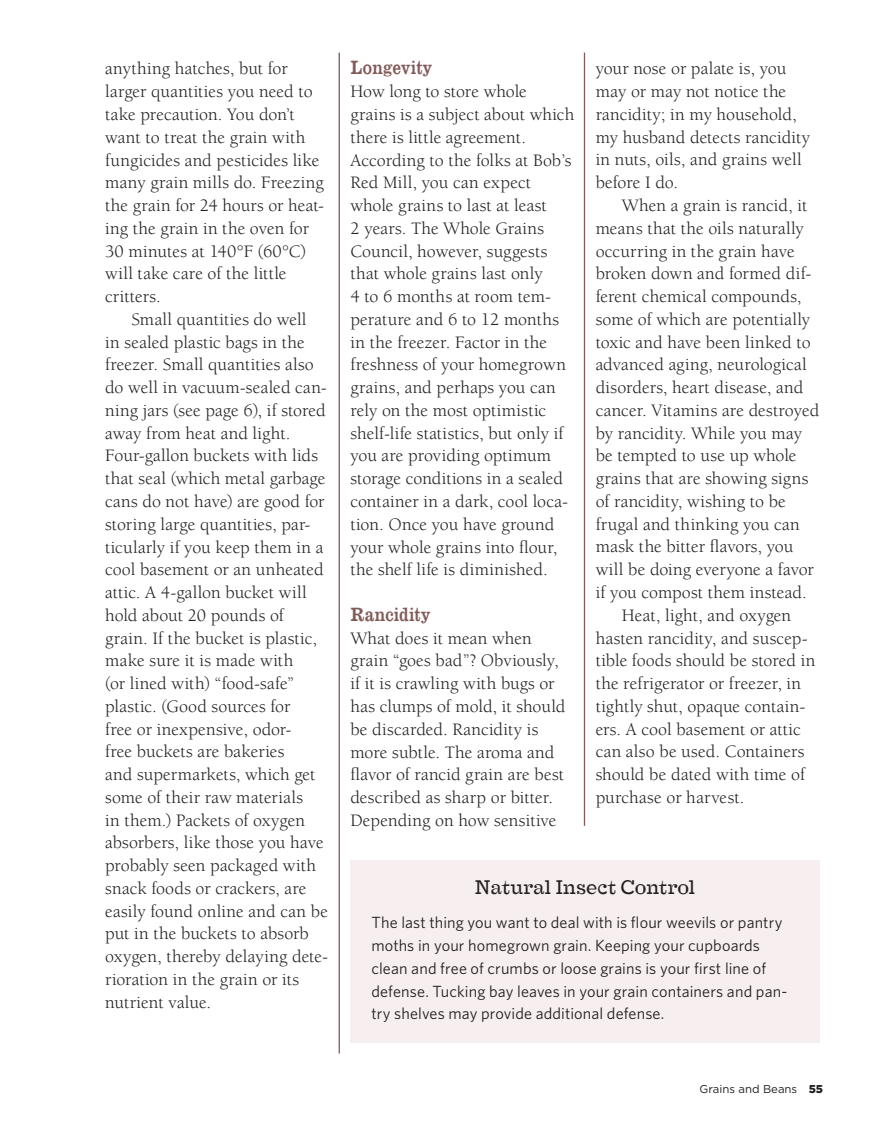
<style>
.page{position:relative;width:883px;height:1135px;background:#fff}
.page>*{position:absolute;margin:0;border:0;box-sizing:border-box;transform-origin:0 0}
.t1{font:19.25px "Farao";letter-spacing:.005em;color:#231f20}
.t2{font:19.25px "Clarendon MT Std";letter-spacing:.005em;color:#825b58}
.t3{font:17.85px/22.8px "Berkeley";letter-spacing:.005em;color:#231f20}
.t4{font:16.1px/22.8px "Whitney";letter-spacing:.005em;color:#231f20}
.t5{font:11.38px "Gotham";color:#231f20}
.s1{font-weight:900}
</style>
<div class="page">
<div style="left:350px;top:859px;width:469px;height:182px;background:#f6eeef"></div>
<hr style="left:338px;top:53px;width:2px;height:1000px;background:#825b58">
<hr style="left:583px;top:53px;width:2px;height:772px;background:#825b58">
<p class="t3" style="left:105px;top:58px;width:220px">anything hatches, but for larger quantities you need to take precaution. You don’t want to treat the grain with fungicides and pesticides like many grain mills do. Freezing the grain for 24 hours or heat&shy;ing the grain in the oven for<br>30 minutes at 140°F (60°C) will take care of the little critters.</p>
<p class="t3" style="left:105px;top:308px;width:224px;text-indent:26px">Small quantities do well<br>in sealed plastic bags in the freezer. Small quantities also do well in vacuum-sealed can&shy;ning jars (see page 6), if stored away from heat and light.<br>Four-gallon buckets with lids that seal (which metal garbage cans do not have) are good for storing large quantities, par&shy;ticularly if you keep them in a cool basement or an unheated attic. A 4-gallon bucket will hold about 20 pounds of grain. If the bucket is plastic, make sure it is made with<br>(or lined with) “food-safe” plastic. (Good sources for<br>free or inexpensive, odor-<br>free buckets are bakeries<br>and supermarkets, which get some of their raw materials<br>in them.) Packets of oxygen absorbers, like those you have probably seen packaged with snack foods or crackers, are easily found online and can be put in the buckets to absorb oxygen, thereby delaying dete&shy;rioration in the grain or its nutrient value.</p>
<p class="t2" style="left:350px;top:56px;width:83px">Longevity</p>
<p class="t3" style="left:350px;top:81px;width:225px">How long to store whole grains is a subject about which there is little agreement.<br>According to the folks at Bob’s<br>Red Mill, you can expect whole grains to last at least<br>2 years. The Whole Grains<br>Council, however, suggests that whole grains last only<br>4 to 6 months at room tem&shy;perature and 6 to 12 months in the freezer. Factor in the freshness of your homegrown grains, and perhaps you can rely on the most optimistic shelf-life statistics, but only if you are providing optimum storage conditions in a sealed container in a dark, cool loca&shy;tion. Once you have ground your whole grains into flour, the shelf life is diminished.</p>
<p class="t2" style="left:350px;top:602px;width:81px">Rancidity</p>
<p class="t3" style="left:350px;top:627px;width:216px">What does it mean when grain “goes bad”? Obviously, if it is crawling with bugs or has clumps of mold, it should be discarded. Rancidity is more subtle. The aroma and flavor of rancid grain are best described as sharp or bitter.<br>Depending on how sensitive</p>
<p class="t3" style="left:595px;top:58px;width:216px">your nose or palate is, you may or may not notice the rancidity; in my household, my husband detects rancidity in nuts, oils, and grains well before I do.</p>
<p class="t3" style="left:621px;top:194px;width:187px">When a grain is rancid, it</p>
<p class="t3" style="left:595px;top:217px;width:210px">means that the oils naturally</p>
<p class="t3" style="left:595px;top:240px;width:201px">occurring in the grain have</p>
<p class="t3" style="left:595px;top:262px;width:217px">broken down and formed dif-</p>
<p class="t3" style="left:595px;top:285px;width:207px">ferent chemical compounds,</p>
<p class="t3" style="left:595px;top:308px;width:216px">some of which are potentially</p>
<p class="t3" style="left:595px;top:331px;width:216px">toxic and have been linked to</p>
<p class="t3" style="left:595px;top:353px;width:212px">advanced aging, neurological</p>
<p class="t3" style="left:595px;top:376px;width:209px">disorders, heart disease, and</p>
<p class="t3" style="left:595px;top:399px;width:225px">cancer. Vitamins are destroyed</p>
<p class="t3" style="left:595px;top:422px;width:208px">by rancidity. While you may</p>
<p class="t3" style="left:595px;top:444px;width:202px">be tempted to use up whole</p>
<p class="t3" style="left:595px;top:467px;width:214px">grains that are showing signs</p>
<p class="t3" style="left:595px;top:490px;width:192px">of rancidity, wishing to be</p>
<p class="t3" style="left:595px;top:513px;width:206px">frugal and thinking you can</p>
<p class="t3" style="left:595px;top:535px;width:199px">mask the bitter flavors, you</p>
<p class="t3" style="left:595px;top:558px;width:220px">will be doing everyone a favor</p>
<p class="t3" style="left:595px;top:581px;width:212px">if you compost them instead.</p>
<p class="t3" style="left:621px;top:604px;width:171px">Heat, light, and oxygen</p>
<p class="t3" style="left:595px;top:626px;width:214px">hasten rancidity, and suscep-</p>
<p class="t3" style="left:595px;top:649px;width:221px">tible foods should be stored in</p>
<p class="t3" style="left:595px;top:672px;width:207px">the refrigerator or freezer, in</p>
<p class="t3" style="left:595px;top:695px;width:211px">tightly shut, opaque contain-</p>
<p class="t3" style="left:595px;top:717px;width:206px">ers. A cool basement or attic</p>
<p class="t3" style="left:595px;top:740px;width:210px">can also be used. Containers</p>
<p class="t3" style="left:595px;top:763px;width:211px">should be dated with time of</p>
<p class="t3" style="left:595px;top:786px;width:150px">purchase or harvest.</p>
<p class="t1" style="left:475px;top:876px;width:222px">Natural Insect Control</p>
<p class="t4" style="left:371px;top:910px;width:417px">The last thing you want to deal with is flour weevils or pantry moths in your homegrown grain. Keeping your cupboards clean and free of crumbs or loose grains is your first line of defense. Tucking bay leaves in your grain containers and pan&shy;try shelves may provide additional defense.</p>
<p class="t5" style="left:699px;top:1081px;width:125px">Grains and Beans <span class="s1">55</span></p>
</div>
